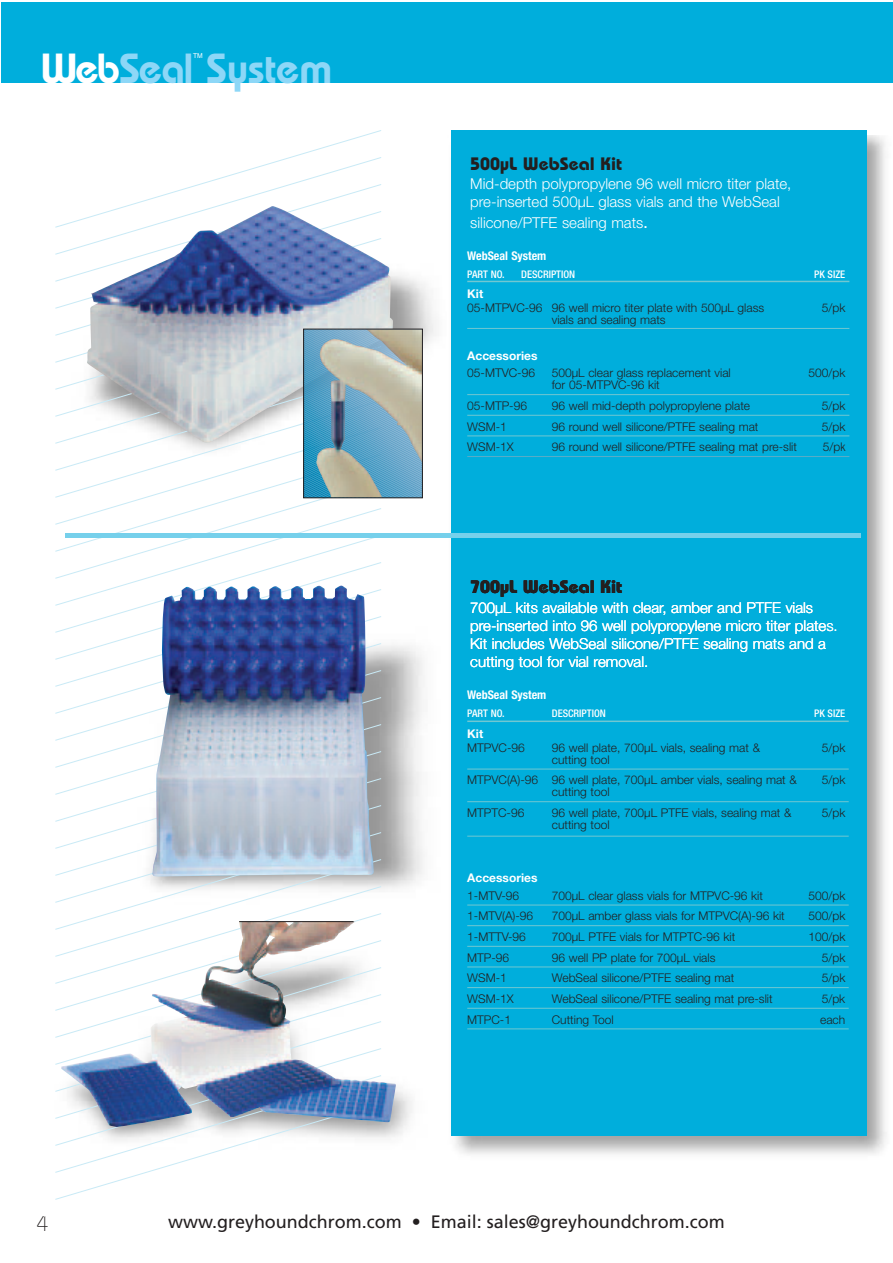
<style>
.page{position:relative;width:893px;height:1263px;background:#fff}
.page>*{position:absolute;margin:0;border:0;box-sizing:border-box;transform-origin:0 0}
.t1{font:42px "Bauhaus Demi+EHUGCK";letter-spacing:-.02em;color:#8dd7f7}
.t2{font:21px "Bauhaus Light+VINQIA";color:#231f20}
.t3{font:18px "Frutiger";color:#231f20}
.t4{font:18px "Bauhaus Bold+QSEZHV";color:#231f20}
.t5{font:15px/18px "Helvetica Neue Light+YTHFUR";color:#fff}
.t6{font:12px/20.7px "Helvetica Neue Light+YTHFUR";color:#231f20}
.t7{font:12px "Helvetica Neue Bold+AGTUTZ";color:#fff}
.t8{font:12px "Helvetica Neue Bold Cond+CJSWPU";color:#fff}
.t9{font:10.5px "Helvetica Neue Medium Cond+IMFWCP";color:#fff}
.t10{font:6.75px "Helvetica+VPYXDL";color:#fff}
.s1{color:#fff}
.s2{font-family:"Helvetica+VPYXDL";font-size:18px}
.s3{font-family:"Helvetica Neue Light Cond+EQRCQU"}
</style>
<div class="page">
<img style="left:451px;top:136px;width:436px;height:1018px">
<div style="left:452px;top:130px;width:415px;height:1005px;background:#00aedc"></div>
<div style="left:1px;top:3px;width:892px;height:80px;background:#00aedc"></div>
<div style="left:65px;top:533px;width:795px;height:5px;background:#76d0eb"></div>
<img style="left:55px;top:130px;width:367px;height:1070px">
<img style="left:316px;top:331px;width:105px;height:165px">
<div style="left:303px;top:329px;width:120px;height:169px;border:1px solid #231f20"></div>
<hr style="left:467px;top:281px;width:382px;height:1px;background:#71c7d1">
<hr style="left:467px;top:328px;width:382px;height:1px;background:#71c7d1">
<hr style="left:467px;top:394px;width:382px;height:1px;background:#71c7d1">
<hr style="left:467px;top:415px;width:382px;height:1px;background:#71c7d1">
<hr style="left:467px;top:435px;width:382px;height:1px;background:#71c7d1">
<hr style="left:467px;top:456px;width:382px;height:1px;background:#5cacc7">
<hr style="left:467px;top:720px;width:382px;height:2px;background:#71c7d1">
<hr style="left:467px;top:769px;width:382px;height:1px;background:#71c7d1">
<hr style="left:467px;top:801px;width:382px;height:1px;background:#71c7d1">
<hr style="left:467px;top:836px;width:382px;height:1px;background:#71c7d1">
<hr style="left:467px;top:905px;width:382px;height:1px;background:#71c7d1">
<hr style="left:467px;top:925px;width:382px;height:1px;background:#71c7d1">
<hr style="left:467px;top:946px;width:382px;height:1px;background:#71c7d1">
<hr style="left:467px;top:966px;width:382px;height:1px;background:#71c7d1">
<hr style="left:467px;top:987px;width:382px;height:1px;background:#71c7d1">
<hr style="left:467px;top:1008px;width:382px;height:1px;background:#71c7d1">
<hr style="left:467px;top:1028px;width:382px;height:1px;background:#71c7d1">
<h1 class="t1" style="left:40px;top:43px;width:293px"><span class="s1">Web</span>Seal System</h1>
<p class="t10" style="left:193px;top:52px;width:11px">TM</p>
<h3 class="t4" style="left:470px;top:153px;width:154px">500μL WebSeal Kit</h3>
<p class="t5" style="left:470px;top:177px;width:323px">Mid-depth polypropylene 96 well micro titer plate, pre-inserted 500μL glass vials and the WebSeal</p>
<p class="t5" style="left:470px;top:215px;width:180px">silicone/PTFE sealing mats<span class="s2">.</span></p>
<p class="t8" style="left:467px;top:248px;width:81px">WebSeal System</p>
<p class="t9" style="left:467px;top:270px;width:39px">PART NO.</p>
<p class="t9" style="left:521px;top:270px;width:56px">DESCRIPTION</p>
<p class="t9" style="left:814px;top:270px;width:33px">PK SIZE</p>
<p class="t7" style="left:467px;top:289px;width:17px">Kit</p>
<p class="t6" style="left:467px;top:298px;width:298px">05-MTPVC-96 96 well micro titer plate with 500μL glass</p>
<p class="t6" style="left:822px;top:298px;width:25px">5/pk</p>
<p class="t6" style="left:552px;top:310px;width:115px">vials and sealing mats</p>
<p class="t7" style="left:467px;top:351px;width:72px">Accessories</p>
<p class="t6" style="left:467px;top:364px;width:69px">05-MTVC-96</p>
<p class="t6" style="left:552px;top:364px;width:180px">500μL clear glass replacement vial</p>
<p class="t6" style="left:808px;top:364px;width:38px">500/pk</p>
<p class="t6" style="left:552px;top:376px;width:110px">for 05-MTPVC-96 kit</p>
<p class="t6" style="left:467px;top:396px;width:61px">05-MTP-96</p>
<p class="t6" style="left:552px;top:396px;width:200px">96 well mid-depth polypropylene plate</p>
<p class="t6" style="left:822px;top:396px;width:25px">5/pk</p>
<p class="t6" style="left:467px;top:417px;width:41px">WSM-1</p>
<p class="t6" style="left:552px;top:417px;width:208px">96 round well silicone/PTFE sealing mat</p>
<p class="t6" style="left:822px;top:417px;width:25px">5/pk</p>
<p class="t6" style="left:467px;top:438px;width:48px">WSM-1X</p>
<p class="t6" style="left:552px;top:438px;width:247px">96 round well silicone/PTFE sealing mat pre-slit</p>
<p class="t6" style="left:823px;top:438px;width:24px">5/p<span class="s3">k</span></p>
<h3 class="t4" style="left:470px;top:577px;width:154px">700μL WebSeal Kit</h3>
<p class="t5" style="left:470px;top:600px;width:369px">700μL kits available with clear, amber and PTFE vials pre-inserted into 96 well polypropylene micro titer plates.<br>Kit includes WebSeal silicone/PTFE sealing mats and a cutting tool for vial removal.</p>
<p class="t5" style="left:826px;top:618px;width:6px">.</p>
<p class="t8" style="left:467px;top:688px;width:81px">WebSeal System</p>
<p class="t9" style="left:467px;top:710px;width:39px">PART NO.</p>
<p class="t9" style="left:552px;top:710px;width:56px">DESCRIPTION</p>
<p class="t9" style="left:814px;top:710px;width:33px">PK SIZE</p>
<p class="t7" style="left:467px;top:729px;width:17px">Kit</p>
<p class="t6" style="left:467px;top:738px;width:59px">MTPVC-96</p>
<p class="t6" style="left:552px;top:738px;width:210px">96 well plate, 700μL vials, sealing mat &amp;</p>
<p class="t6" style="left:822px;top:738px;width:25px">5/pk</p>
<p class="t6" style="left:467px;top:750px;width:331px;text-indent:85px">cutting tool<br>MTPVC(A)-96 96 well plate, 700μL amber vials, sealing mat &amp;</p>
<p class="t6" style="left:822px;top:771px;width:25px">5/pk</p>
<p class="t6" style="left:552px;top:783px;width:59px">cutting tool</p>
<p class="t6" style="left:467px;top:803px;width:59px">MTPTC-96</p>
<p class="t6" style="left:552px;top:803px;width:241px">96 well plate, 700μL PTFE vials, sealing mat &amp;</p>
<p class="t6" style="left:822px;top:803px;width:25px">5/pk</p>
<p class="t6" style="left:552px;top:815px;width:59px">cutting tool</p>
<p class="t7" style="left:467px;top:874px;width:72px">Accessories</p>
<p class="t6" style="left:467px;top:886px;width:54px">1-MTV-96</p>
<p class="t6" style="left:552px;top:886px;width:213px">700μL clear glass vials for MTPVC-96 kit</p>
<p class="t6" style="left:808px;top:886px;width:38px">500/pk</p>
<p class="t6" style="left:467px;top:907px;width:68px">1-MTV(A)-96</p>
<p class="t6" style="left:552px;top:907px;width:234px">700μL amber glass vials for MTPVC(A)-96 kit</p>
<p class="t6" style="left:808px;top:907px;width:38px">500/pk</p>
<p class="t6" style="left:467px;top:927px;width:60px">1-MTTV-96</p>
<p class="t6" style="left:552px;top:927px;width:185px">700μL PTFE vials for MTPTC-96 kit</p>
<p class="t6" style="left:808px;top:927px;width:38px">100/pk</p>
<p class="t6" style="left:467px;top:948px;width:44px">MTP-96</p>
<p class="t6" style="left:552px;top:948px;width:165px">96 well PP plate for 700μL vials</p>
<p class="t6" style="left:822px;top:948px;width:25px">5/pk</p>
<p class="t6" style="left:467px;top:969px;width:41px">WSM-1</p>
<p class="t6" style="left:552px;top:969px;width:184px">WebSeal silicone/PTFE sealing mat</p>
<p class="t6" style="left:822px;top:969px;width:25px">5/pk</p>
<p class="t6" style="left:467px;top:989px;width:48px">WSM-1X</p>
<p class="t6" style="left:552px;top:989px;width:222px">WebSeal silicone/PTFE sealing mat pre-slit</p>
<p class="t6" style="left:822px;top:989px;width:25px">5/pk</p>
<p class="t6" style="left:467px;top:1010px;width:45px">MTPC-1</p>
<p class="t6" style="left:552px;top:1010px;width:63px">Cutting Tool</p>
<p class="t6" style="left:820px;top:1010px;width:27px">each</p>
<h2 class="t2" style="left:37px;top:1211px;width:13px">4</h2>
<h3 class="t3" style="left:168px;top:1214px;width:558px">www.greyhoundchrom.com • Email: sales@greyhoundchrom.com</h3>
</div>
